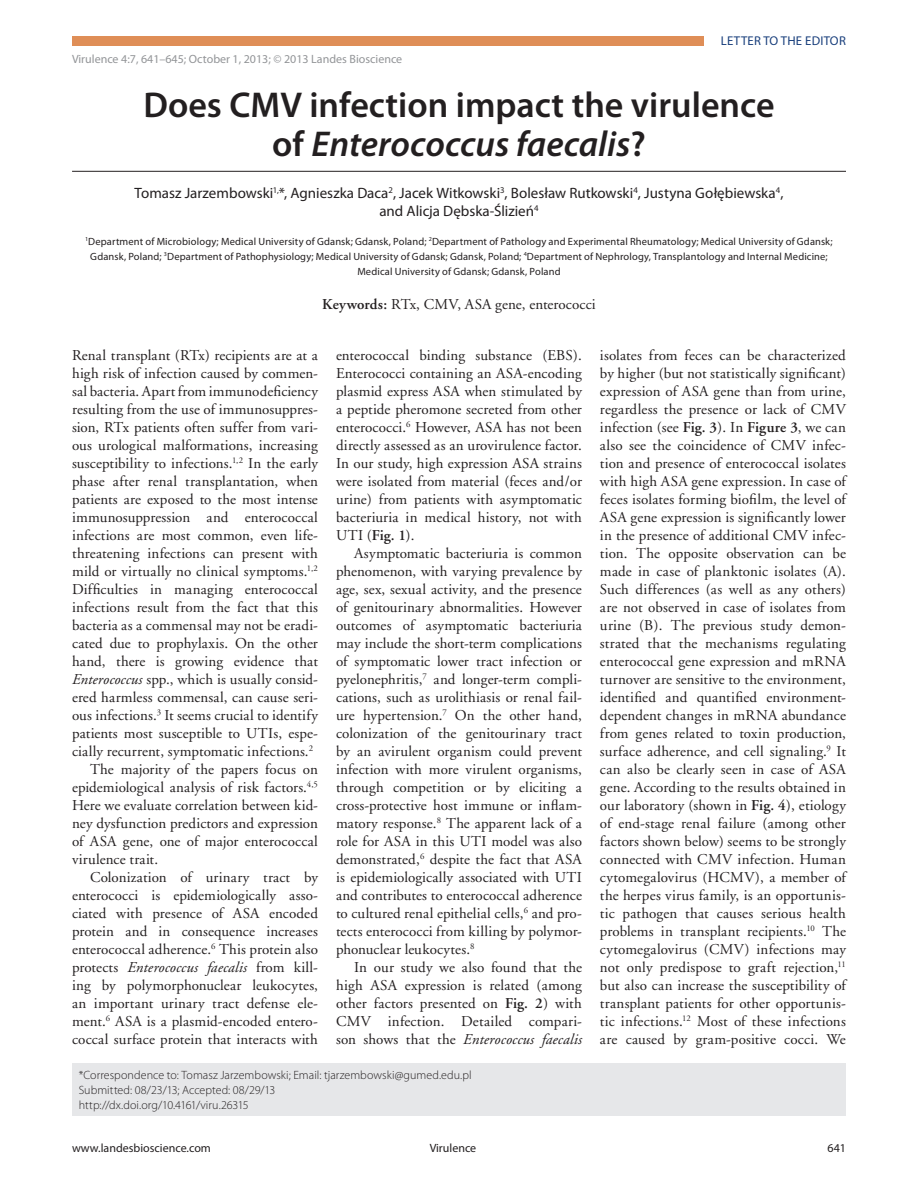
<style>
.page{position:relative;width:918px;height:1188px;background:#fff}
.page>*{position:absolute;margin:0;border:0;box-sizing:border-box;transform-origin:0 0}
.t1{font:600 36px/39px "Myriad Pro";color:#231f20;text-align:center}
.t2{font:15px/18px "Adobe Garamond";letter-spacing:.01em;color:#231f20;text-align:justify}
.t3{font:15px/18px "Myriad Pro";color:#231f20;text-align:center}
.t4{font:italic 15px "Adobe Garamond";letter-spacing:.01em;color:#231f20}
.t5{font:12.75px "Myriad Pro";letter-spacing:.02em;color:#193f7c}
.t6{font:300 12px/15px "Myriad Pro";letter-spacing:.005em;color:#231f20}
.t7{font:12px "Myriad Pro";color:#939598}
.t8{font:12px "Myriad Pro";color:#231f20}
.t9{font:10.5px/15px "Myriad Pro";letter-spacing:.01em;color:#231f20;text-align:center}
.s1{font-style:italic}
.s2{font-weight:600}
.s3{font-style:normal}
</style>
<div class="page">
<div style="left:72px;top:36px;width:632px;height:10px;background:#df8e57"></div>
<hr style="left:72px;top:171px;width:774px;height:1px;background:#231f20">
<div style="left:72px;top:1063px;width:774px;height:53px;background:#e6e7e9"></div>
<p class="t7" style="left:72px;top:52px;width:332px">Virulence 4:7, 641–645; October 1, 2013; © 2013 Landes Bioscience</p>
<p class="t5" style="left:721px;top:33px;width:126px">Letter to the Editor</p>
<h1 class="t1" style="left:143px;top:85px;width:633px">Does CMV infection impact the virulence of <span class="s1">Enterococcus faecalis</span>?</h1>
<p class="t3" style="left:135px;top:184px;width:650px">Tomasz Jarzembowski<sup>1,</sup>*, Agnieszka Daca<sup>2</sup>, Jacek Witkowski<sup>3</sup>, Bolesław Rutkowski<sup>4</sup>, Justyna Gołębiewska<sup>4</sup>, and Alicja Dębska-Ślizień<sup>4</sup></p>
<p class="t9" style="left:85px;top:234px;width:749px"><sup>1</sup>Department of Microbiology; Medical University of Gdansk; Gdansk, Poland; <sup>2</sup>Department of Pathology and Experimental Rheumatology; Medical University of Gdansk;<br>Gdansk, Poland; <sup>3</sup>Department of Pathophysiology; Medical University of Gdansk; Gdansk, Poland; <sup>4</sup>Department of Nephrology, Transplantology and Internal Medicine;<br>Medical University of Gdansk; Gdansk, Poland</p>
<p class="t2" style="left:322px;top:296px;width:275px"><span class="s2">Keywords:</span> RTx, CMV, ASA gene, enterococci</p>
<p class="t2" style="left:72px;top:347px;width:247px">Renal transplant (RTx) recipients are at a</p>
<p class="t2" style="left:72px;top:365px;width:247px">high risk of infection caused by commen-</p>
<p class="t2" style="left:72px;top:383px;width:247px">sal bacteria. Apart from immunodeficiency</p>
<p class="t2" style="left:72px;top:401px;width:247px">resulting from the use of immunosuppres-</p>
<p class="t2" style="left:72px;top:419px;width:247px">sion, RTx patients often suffer from vari-</p>
<p class="t2" style="left:72px;top:437px;width:247px">ous urological malformations, increasing</p>
<p class="t2" style="left:72px;top:455px;width:247px">susceptibility to infections.<sup>1,2</sup> In the early</p>
<p class="t2" style="left:72px;top:473px;width:247px">phase after renal transplantation, when</p>
<p class="t2" style="left:72px;top:491px;width:247px">patients are exposed to the most intense</p>
<p class="t2" style="left:72px;top:509px;width:247px">immunosuppression and enterococcal</p>
<p class="t2" style="left:72px;top:527px;width:247px">infections are most common, even life-</p>
<p class="t2" style="left:72px;top:545px;width:247px">threatening infections can present with</p>
<p class="t2" style="left:72px;top:563px;width:247px">mild or virtually no clinical symptoms.<sup>1,2</sup></p>
<p class="t2" style="left:72px;top:581px;width:247px">Difficulties in managing enterococcal</p>
<p class="t2" style="left:72px;top:599px;width:247px">infections result from the fact that this</p>
<p class="t2" style="left:72px;top:617px;width:247px">bacteria as a commensal may not be eradi-</p>
<p class="t2" style="left:72px;top:635px;width:247px">cated due to prophylaxis. On the other</p>
<p class="t2" style="left:72px;top:653px;width:247px">hand, there is growing evidence that</p>
<p class="t2" style="left:72px;top:671px;width:247px"><span class="s1">Enterococcus</span> spp., which is usually consid-</p>
<p class="t2" style="left:72px;top:689px;width:247px">ered harmless commensal, can cause seri-</p>
<p class="t2" style="left:72px;top:707px;width:247px">ous infections.<sup>3</sup> It seems crucial to identify</p>
<p class="t2" style="left:72px;top:725px;width:247px">patients most susceptible to UTIs, espe-</p>
<p class="t2" style="left:72px;top:743px;width:243px">cially recurrent, symptomatic infections.<sup>2</sup></p>
<p class="t2" style="left:90px;top:761px;width:229px">The majority of the papers focus on</p>
<p class="t2" style="left:72px;top:779px;width:247px">epidemiological analysis of risk factors.<sup>4,5</sup></p>
<p class="t2" style="left:72px;top:797px;width:247px">Here we evaluate correlation between kid-</p>
<p class="t2" style="left:72px;top:815px;width:247px">ney dysfunction predictors and expression</p>
<p class="t2" style="left:72px;top:833px;width:247px">of ASA gene, one of major enterococcal</p>
<p class="t2" style="left:72px;top:851px;width:88px">virulence trait.</p>
<p class="t2" style="left:90px;top:869px;width:229px">Colonization of urinary tract by</p>
<p class="t2" style="left:72px;top:887px;width:247px">enterococci is epidemiologically asso-</p>
<p class="t2" style="left:72px;top:905px;width:247px">ciated with presence of ASA encoded</p>
<p class="t2" style="left:72px;top:923px;width:247px">protein and in consequence increases</p>
<p class="t2" style="left:72px;top:941px;width:247px">enterococcal adherence.<sup>6</sup> This protein also</p>
<p class="t4" style="left:72px;top:959px;width:247px"><span class="s3">protects</span> Enterococcus faecalis <span class="s3">from kill-</span></p>
<p class="t2" style="left:72px;top:977px;width:247px">ing by polymorphonuclear leukocytes,</p>
<p class="t2" style="left:72px;top:995px;width:247px">an important urinary tract defense ele-</p>
<p class="t2" style="left:72px;top:1013px;width:247px">ment.<sup>6</sup> ASA is a plasmid-encoded entero-</p>
<p class="t2" style="left:72px;top:1031px;width:247px">coccal surface protein that interacts with</p>
<p class="t2" style="left:336px;top:347px;width:247px">enterococcal binding substance (EBS).<br>Enterococci containing an ASA-encoding plasmid express ASA when stimulated by a peptide pheromone secreted from other enterococci.<sup>6</sup> However, ASA has not been directly assessed as an urovirulence factor.<br>In our study, high expression ASA strains were isolated from material (feces and/or urine) from patients with asymptomatic bacteriuria in medical history, not with UTI (<span class="s2">Fig. 1</span>).</p>
<p class="t2" style="left:336px;top:545px;width:248px;text-indent:18px">Asymptomatic bacteriuria is common phenomenon, with varying prevalence by age, sex, sexual activity, and the presence of genitourinary abnormalities. However outcomes of asymptomatic bacteriuria may include the short-term complications of symptomatic lower tract infection or pyelonephritis,<sup>7</sup> and longer-term compli&shy;cations, such as urolithiasis or renal fail&shy;ure hypertension.<sup>7</sup> On the other hand, colonization of the genitourinary tract by an avirulent organism could prevent infection with more virulent organisms, through competition or by eliciting a cross-protective host immune or inflam&shy;matory response.<sup>8</sup> The apparent lack of a role for ASA in this UTI model was also demonstrated,<sup>6</sup> despite the fact that ASA is epidemiologically associated with UTI and contributes to enterococcal adherence to cultured renal epithelial cells,<sup>6</sup> and pro&shy;tects enterococci from killing by polymor&shy;phonuclear leukocytes.<sup>8</sup></p>
<p class="t2" style="left:336px;top:959px;width:247px;text-indent:18px">In our study we also found that the high ASA expression is related (among other factors presented on <span class="s2">Fig. 2</span>) with CMV infection. Detailed compari&shy;son shows that the <span class="s1">Enterococcus faecalis</span></p>
<p class="t6" style="left:79px;top:1068px;width:395px">*Correspondence to: Tomasz Jarzembowski; Email: tjarzembowski@gumed.edu.pl<br>Submitted: 08/23/13; Accepted: 08/29/13<br>http://dx.doi.org/10.4161/viru.26315</p>
<p class="t2" style="left:600px;top:347px;width:248px">isolates from feces can be characterized by higher (but not statistically significant) expression of ASA gene than from urine, regardless the presence or lack of CMV infection (see <span class="s2">Fig. 3</span>). In <span class="s2">Figure 3</span>, we can also see the coincidence of CMV infec&shy;tion and presence of enterococcal isolates with high ASA gene expression. In case of feces isolates forming biofilm, the level of ASA gene expression is significantly lower in the presence of additional CMV infec&shy;tion. The opposite observation can be made in case of planktonic isolates (A).<br>Such differences (as well as any others) are not observed in case of isolates from urine (B). The previous study demon&shy;strated that the mechanisms regulating enterococcal gene expression and mRNA turnover are sensitive to the environment, identified and quantified environment&shy;dependent changes in mRNA abundance from genes related to toxin production, surface adherence, and cell signaling.<sup>9</sup> It can also be clearly seen in case of ASA gene. According to the results obtained in our laboratory (shown in <span class="s2">Fig. 4</span>), etiology of end-stage renal failure (among other factors shown below) seems to be strongly connected with CMV infection. Human cytomegalovirus (HCMV), a member of the herpes virus family, is an opportunis&shy;tic pathogen that causes serious health problems in transplant recipients.<sup>10</sup> The cytomegalovirus (CMV) infections may not only predispose to graft rejection,<sup>11 </sup>but also can increase the susceptibility of transplant patients for other opportunis&shy;tic infections.<sup>12</sup> Most of these infections are caused by gram-positive cocci. We</p>
<p class="t8" style="left:72px;top:1141px;width:140px">www.landesbioscience.com</p>
<p class="t8" style="left:430px;top:1141px;width:48px">Virulence</p>
<p class="t8" style="left:828px;top:1141px;width:20px">641</p>
</div>
